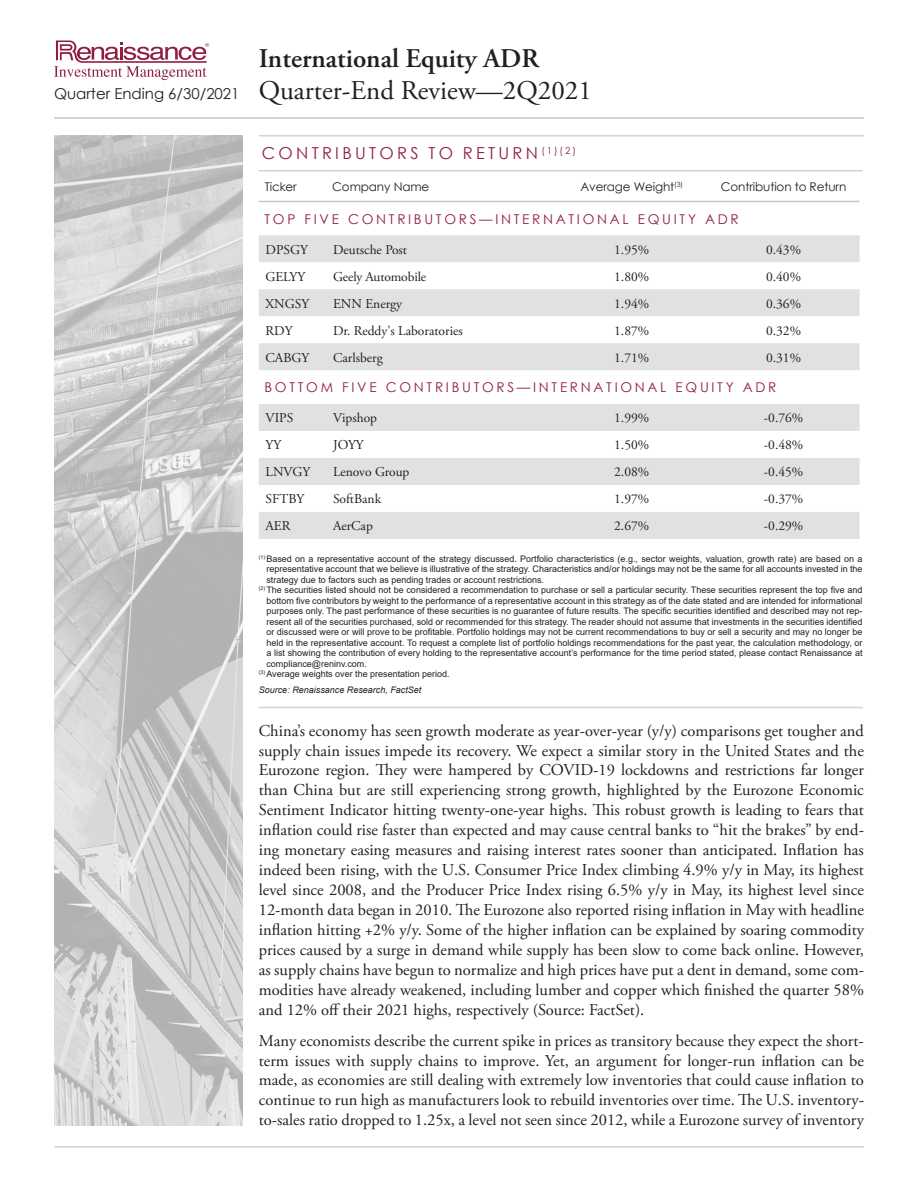
<style>
.page{position:relative;width:918px;height:1188px;background:#fff}
.page>*{position:absolute;margin:0;border:0;box-sizing:border-box;transform-origin:0 0}
.t1{font:27px/32.4px "Adobe Garamond Pro";color:#231f20}
.Commentaries_Body{font:16.5px/20px "Adobe Garamond Pro";color:#231f20;text-align:justify}
.t2{font:16.5px "Century Gothic";letter-spacing:.2em;color:#8f1f40}
.t3{font:13.5px "Adobe Garamond Pro";color:#231f20}
.t4{font:13.5px "Century Gothic";letter-spacing:.2em;color:#8f1f40}
.t5{font:12px "Century Gothic";letter-spacing:-.01em;color:#231f20}
.Page_disclosures{font:9px/10.5px "Arial";color:#231f20;text-align:justify}
.Page_disclosures-2{font:italic 9px "Arial";color:#231f20}
.s1{font-weight:600}
.s2{font-family:"Century Gothic";font-size:15px}
</style>
<div class="page">
<svg style="left:54px;top:40px;width:155px;height:40px"></svg>
<hr style="left:54px;top:117px;width:810px;height:2px;background:#c5c6c8">
<hr style="left:54px;top:1146px;width:810px;height:2px;background:#d2d3d5">
<img style="left:54px;top:135px;width:189px;height:990px">
<hr style="left:259px;top:135px;width:605px;height:1px;background:#d2d3d5">
<hr style="left:259px;top:170px;width:604px;height:1px;background:#d2d3d5">
<svg style="left:259px;top:235px;width:601px;height:304px;fill:#e0e1e3"></svg>
<hr style="left:259px;top:201px;width:67px;height:1px;background:#c5c6c8">
<hr style="left:326px;top:201px;width:230px;height:1px;background:#c5c6c8">
<hr style="left:556px;top:201px;width:152px;height:1px;background:#c5c6c8">
<hr style="left:708px;top:201px;width:152px;height:1px;background:#c5c6c8">
<hr style="left:259px;top:707px;width:604px;height:1px;background:#d2d3d5">
<h1 class="t1" style="left:54px;top:43px;width:539px;text-indent:205px"><span class="s1">International Equity ADR<br></span><span class="s2">Quarter Ending 6/30/2021</span> Quarter-End Review—2Q2021</h1>
<p class="t2" style="left:262px;top:142px;width:316px">CONTRIBUTORS TO RETURN <sup>(1)(2)</sup></p>
<p class="t5" style="left:265px;top:178px;width:34px">Ticker</p>
<p class="t5" style="left:332px;top:178px;width:99px">Company Name</p>
<p class="t5" style="left:580px;top:178px;width:104px">Average Weight<sup>(3)</sup></p>
<p class="t5" style="left:721px;top:178px;width:127px">Contribution to Return</p>
<p class="t4" style="left:265px;top:209px;width:476px">TOP FIVE CONTRIBUTORS—INTERNATIONAL EQUITY ADR</p>
<p class="t3" style="left:266px;top:241px;width:44px">DPSGY</p>
<p class="t3" style="left:333px;top:241px;width:76px">Deutsche Post</p>
<p class="t3" style="left:614px;top:241px;width:37px">1.95%</p>
<p class="t3" style="left:766px;top:241px;width:37px">0.43%</p>
<p class="t3" style="left:266px;top:268px;width:41px">GELYY</p>
<p class="t3" style="left:333px;top:268px;width:95px">Geely Automobile</p>
<p class="t3" style="left:614px;top:268px;width:37px">1.80%</p>
<p class="t3" style="left:766px;top:268px;width:37px">0.40%</p>
<p class="t3" style="left:266px;top:295px;width:45px">XNGSY</p>
<p class="t3" style="left:333px;top:295px;width:71px">ENN Energy</p>
<p class="t3" style="left:614px;top:295px;width:37px">1.94%</p>
<p class="t3" style="left:766px;top:295px;width:37px">0.36%</p>
<p class="t3" style="left:266px;top:322px;width:28px">RDY</p>
<p class="t3" style="left:333px;top:322px;width:131px">Dr. Reddy's Laboratories</p>
<p class="t3" style="left:614px;top:322px;width:37px">1.87%</p>
<p class="t3" style="left:766px;top:322px;width:37px">0.32%</p>
<p class="t3" style="left:266px;top:349px;width:45px">CABGY</p>
<p class="t3" style="left:333px;top:349px;width:51px">Carlsberg</p>
<p class="t3" style="left:614px;top:349px;width:37px">1.71%</p>
<p class="t3" style="left:766px;top:349px;width:37px">0.31%</p>
<p class="t4" style="left:265px;top:378px;width:513px">BOTTOM FIVE CONTRIBUTORS—INTERNATIONAL EQUITY ADR</p>
<p class="t3" style="left:266px;top:410px;width:29px">VIPS</p>
<p class="t3" style="left:333px;top:410px;width:46px">Vipshop</p>
<p class="t3" style="left:614px;top:410px;width:37px">1.99%</p>
<p class="t3" style="left:764px;top:410px;width:41px">-0.76%</p>
<p class="t3" style="left:266px;top:437px;width:17px">YY</p>
<p class="t3" style="left:333px;top:437px;width:32px">JOYY</p>
<p class="t3" style="left:614px;top:437px;width:37px">1.50%</p>
<p class="t3" style="left:764px;top:437px;width:41px">-0.48%</p>
<p class="t3" style="left:266px;top:464px;width:46px">LNVGY</p>
<p class="t3" style="left:333px;top:464px;width:78px">Lenovo Group</p>
<p class="t3" style="left:614px;top:464px;width:37px">2.08%</p>
<p class="t3" style="left:764px;top:464px;width:41px">-0.45%</p>
<p class="t3" style="left:266px;top:491px;width:40px">SFTBY</p>
<p class="t3" style="left:333px;top:491px;width:50px">SoftBank</p>
<p class="t3" style="left:614px;top:491px;width:37px">1.97%</p>
<p class="t3" style="left:764px;top:491px;width:41px">-0.37%</p>
<p class="t3" style="left:266px;top:518px;width:27px">AER</p>
<p class="t3" style="left:333px;top:518px;width:41px">AerCap</p>
<p class="t3" style="left:614px;top:518px;width:37px">2.67%</p>
<p class="t3" style="left:764px;top:518px;width:41px">-0.29%</p>
<p class="Page_disclosures" style="left:266px;top:553px;width:598px;text-indent:-8px"><sup>(1)</sup> Based on a representative account of the strategy discussed. Portfolio characteristics (e.g., sector weights, valuation, growth rate) are based on a representative account that we believe is illustrative of the strategy. Characteristics and/or holdings may not be the same for all accounts invested in the strategy due to factors such as pending trades or account restrictions.</p>
<p class="Page_disclosures" style="left:266px;top:585px;width:598px;text-indent:-8px"><sup>(2)</sup> The securities listed should not be considered a recommendation to purchase or sell a particular security. These securities represent the top five and bottom five contributors by weight to the performance of a representative account in this strategy as of the date stated and are intended for informational purposes only. The past performance of these securities is no guarantee of future results. The specific securities identified and described may not rep&shy;resent all of the securities purchased, sold or recommended for this strategy. The reader should not assume that investments in the securities identified or discussed were or will prove to be profitable. Portfolio holdings may not be current recommendations to buy or sell a security and may no longer be held in the representative account. To request a complete list of portfolio holdings recommendations for the past year, the calculation methodology, or a list showing the contribution of every holding to the representative account’s performance for the time period stated, please contact Renaissance at compliance@reninv.com.</p>
<p class="Page_disclosures" style="left:259px;top:669px;width:192px"><sup>(3)</sup> Average weights over the presentation period.</p>
<p class="Page_disclosures-2" style="left:259px;top:685px;width:164px">Source: Renaissance Research, FactSet</p>
<p class="Commentaries_Body" style="left:259px;top:721px;width:607px">China’s economy has seen growth moderate as year-over-year (y/y) comparisons get tougher and supply chain issues impede its recovery. We expect a similar story in the United States and the Eurozone region. They were hampered by COVID-19 lockdowns and restrictions far longer than China but are still experiencing strong growth, highlighted by the Eurozone Economic Sentiment Indicator hitting twenty-one-year highs. This robust growth is leading to fears that inflation could rise faster than expected and may cause central banks to “hit the brakes” by end&shy;ing monetary easing measures and raising interest rates sooner than anticipated. Inflation has indeed been rising, with the U.S. Consumer Price Index climbing 4.9% y/y in May, its highest level since 2008, and the Producer Price Index rising 6.5% y/y in May, its highest level since 12-month data began in 2010. The Eurozone also reported rising inflation in May with headline inflation hitting +2% y/y. Some of the higher inflation can be explained by soaring commodity prices caused by a surge in demand while supply has been slow to come back online. However, as supply chains have begun to normalize and high prices have put a dent in demand, some com&shy;modities have already weakened, including lumber and copper which finished the quarter 58% and 12% off their 2021 highs, respectively (Source: FactSet).</p>
<p class="Commentaries_Body" style="left:259px;top:1031px;width:607px">Many economists describe the current spike in prices as transitory because they expect the short&shy;term issues with supply chains to improve. Yet, an argument for longer-run inflation can be made, as economies are still dealing with extremely low inventories that could cause inflation to continue to run high as manufacturers look to rebuild inventories over time. The U.S. inventory&shy;to-sales ratio dropped to 1.25x, a level not seen since 2012, while a Eurozone survey of inventory</p>
</div>
